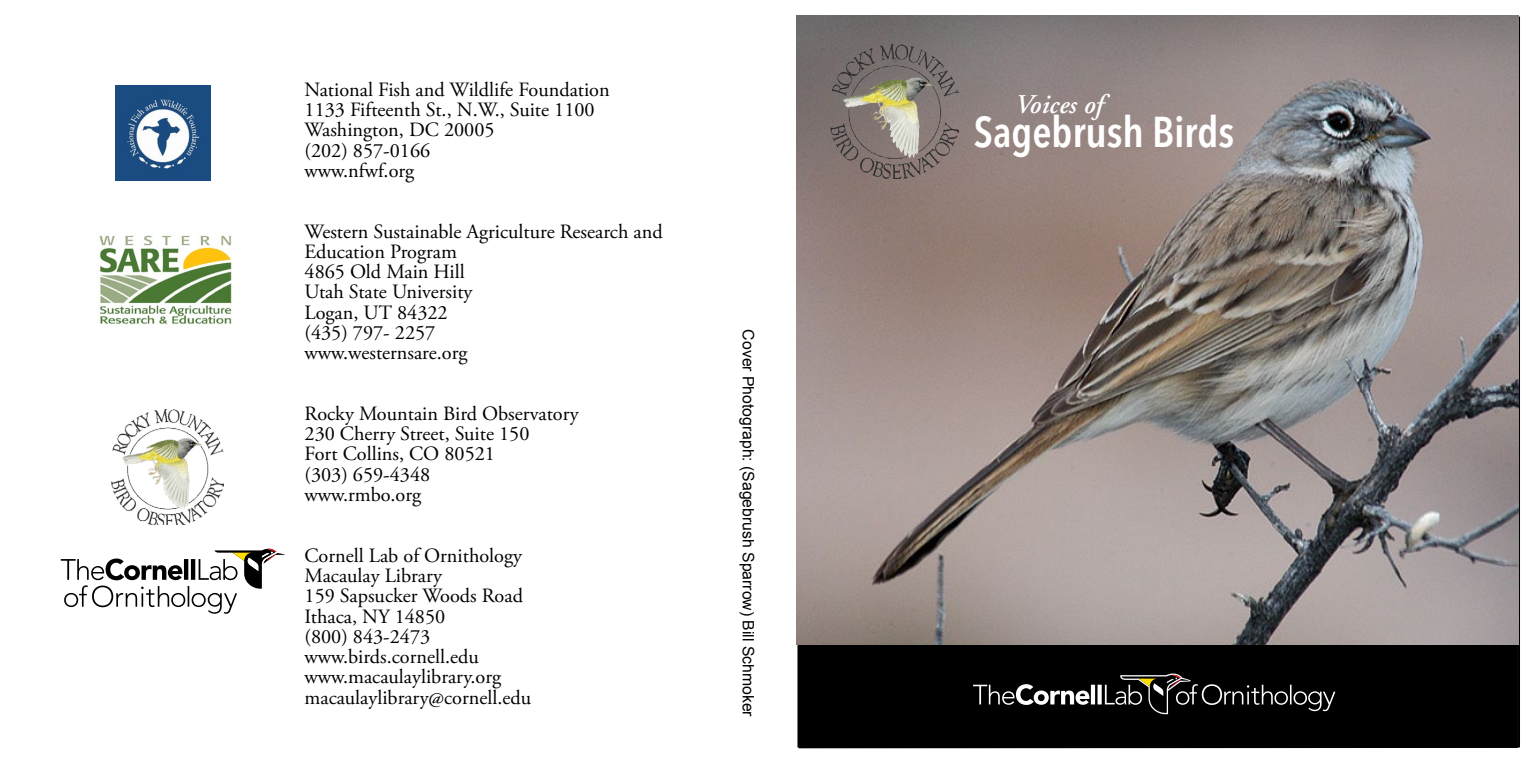
<style>
.page{position:relative;width:1539px;height:770px;background:#fff}
.page>*{position:absolute;margin:0;border:0;box-sizing:border-box;transform-origin:0 0}
.t1{font:600 condensed 42.75px "Avenir Next LT Pro";letter-spacing:-.005em;color:#fff}
.t2{font:italic 600 27px "Adobe Garamond";color:#fff}
.t3{font:20.25px/20.2px "Adobe Garamond Pro";color:#000}
.t4{font:15.75px "Arial";color:#000}
</style>
<div class="page">
<svg style="left:61px;top:548px;width:224px;height:65px"></svg>
<div style="left:799px;top:644px;width:719px;height:104px;background:#000"></div>
<svg style="left:973px;top:673px;width:362px;height:41px"></svg>
<img style="left:797px;top:15px;width:722px;height:629px">
<img style="left:115px;top:85px;width:96px;height:96px">
<img style="left:112px;top:409px;width:112px;height:115px">
<img style="left:99px;top:235px;width:133px;height:90px">
<img style="left:830px;top:45px;width:128px;height:134px">
<p class="t3" style="left:305px;top:80px;width:307px">National Fish and Wildlife Foundation<br>1133 Fifteenth St., N.W., Suite 1100<br>Washington, DC 20005<br>(202) 857-0166<br>www.nfwf.org</p>
<p class="t3" style="left:305px;top:222px;width:360px">Western Sustainable Agriculture Research and<br>Education Program<br>4865 Old Main Hill<br>Utah State University<br>Logan, UT 84322<br>(435) 797- 2257<br>www.westernsare.org</p>
<p class="t3" style="left:305px;top:404px;width:276px">Rocky Mountain Bird Observatory<br>230 Cherry Street, Suite 150<br>Fort Collins, CO 80521<br>(303) 659-4348<br>www.rmbo.org</p>
<p class="t3" style="left:305px;top:546px;width:228px">Cornell Lab of Ornithology<br>Macaulay Library<br>159 Sapsucker Woods Road<br>Ithaca, NY 14850<br>(800) 843-2473 www.birds.cornell.edu www.macaulaylibrary.org macaulaylibrary@cornell.edu</p>
<p class="t4" style="left:759px;top:329px;width:389px;rotate:90deg">Cover Photograph: (Sagebrush Sparrow) Bill Schmoker</p>
<h2 class="t2" style="left:1014px;top:89px;width:89px">Voices of</h2>
<h1 class="t1" style="left:974px;top:106px;width:262px">Sagebrush Birds</h1>
</div>
